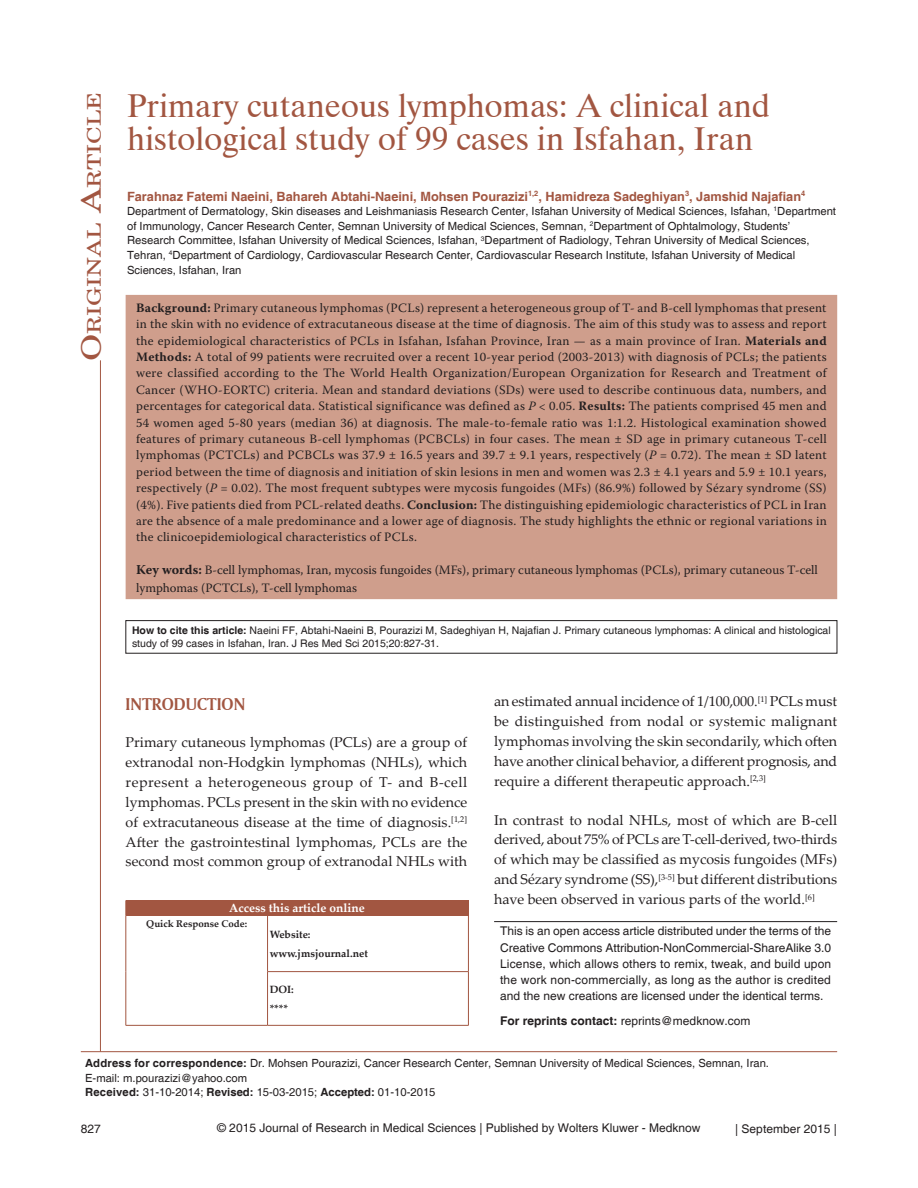
<style>
.page{position:relative;width:918px;height:1188px;background:#fff}
.page>*{position:absolute;margin:0;border:0;box-sizing:border-box;transform-origin:0 0}
.AT{font:33px/33px "Dutch 801 BT";color:#a25641}
.AH{font:18.9px "New Century Schlbk";color:#a25641;scale:1.3 1}
.t1{font:18px "Amerigo BT Bold A";color:#a25641}
.TX{font:14.25px/20px "Palatino Linotype";color:#231f20;text-align:justify}
.ABS{font:12.75px/16.4px "Warnock Pro";letter-spacing:.02em;color:#231f20;text-align:justify}
.KWD{font:12.75px/17.5px "Warnock Pro";color:#231f20}
.AU{font:700 12.75px "Helvetica";color:#a25641}
.C{font:12px/16.2px "Helvetica";color:#231f20;text-align:justify}
.AAO{font:700 12px "Palatino Linotype";color:#fff}
.AFF{font:11.25px/14.7px "Helvetica";color:#231f20}
.ADD{font:11.25px/14.5px "Helvetica";color:#231f20}
.HIS{font:11.25px "Helvetica";color:#231f20}
.SRC{font:10.5px/12.6px "Helvetica";color:#231f20}
.Web{font:700 10.5px/18.6px "Palatino Linotype";color:#231f20}
.QRC{font:700 9.75px "Palatino Linotype";color:#231f20}
.s1{font-size:27px}
.s2{font-weight:700}
.s3{font-style:italic}
.s4{font-weight:700;font-size:13.5px}
</style>
<div class="page">
<div style="left:126px;top:296px;width:710px;height:302px;background:#cf9e8c"></div>
<div style="left:126px;top:295px;width:711px;height:304px;border:2px solid #cf9e8c"></div>
<hr style="left:81px;top:1051px;width:756px;height:1px;background:#a25641">
<hr style="left:494px;top:921px;width:343px;height:1px;background:#231f20">
<div style="left:126px;top:900px;width:342px;height:15px;background:#a25641"></div>
<svg style="left:468px;top:900px;width:1px;height:15px"></svg>
<hr style="left:126px;top:916px;width:1px;height:56px;background:#a25641">
<hr style="left:126px;top:972px;width:1px;height:53px;background:#a25641">
<hr style="left:126px;top:915px;width:142px;height:1px;background:#a25641">
<hr style="left:267px;top:916px;width:1px;height:55px;background:#a25641">
<hr style="left:268px;top:915px;width:201px;height:1px;background:#a25641">
<hr style="left:468px;top:916px;width:1px;height:55px;background:#a25641">
<hr style="left:126px;top:1025px;width:142px;height:1px;background:#a25641">
<hr style="left:267px;top:972px;width:1px;height:53px;background:#a25641">
<hr style="left:267px;top:971px;width:202px;height:1px;background:#a25641">
<hr style="left:468px;top:972px;width:1px;height:53px;background:#a25641">
<hr style="left:268px;top:1025px;width:201px;height:1px;background:#a25641">
<div style="left:126px;top:620px;width:711px;height:33px;border:1px solid #231f20"></div>
<hr style="left:100px;top:360px;width:1px;height:692px;background:#a25641">
<p class="AH" style="left:83px;top:361px;width:209px;rotate:-90deg"><span class="s1">O</span>riginal <span class="s1">A</span>rticle</p>
<p class="AT" style="left:127px;top:89px;width:644px">Primary cutaneous lymphomas: A clinical and histological study of 99 cases in Isfahan, Iran</p>
<p class="AU" style="left:127px;top:188px;width:680px">Farahnaz Fatemi Naeini, Bahareh Abtahi-Naeini, Mohsen Pourazizi<sup>1,2</sup>, Hamidreza Sadeghiyan<sup>3</sup>, Jamshid Najafian<sup>4</sup></p>
<p class="AFF" style="left:127px;top:204px;width:710px">Department of Dermatology, Skin diseases and Leishmaniasis Research Center, Isfahan University of Medical Sciences, Isfahan, <sup>1</sup>Department of Immunology, Cancer Research Center, Semnan University of Medical Sciences, Semnan, <sup>2</sup>Department of Ophtalmology, Students’ Research Committee, Isfahan University of Medical Sciences, Isfahan, <sup>3</sup>Department of Radiology, Tehran University of Medical Sciences, Tehran, <sup>4</sup>Department of Cardiology, Cardiovascular Research Center, Cardiovascular Research Institute, Isfahan University of Medical Sciences, Isfahan, Iran</p>
<p class="ABS" style="left:136px;top:299px;width:692px"><span class="s2">Background:</span> Primary cutaneous lymphomas (PCLs) represent a heterogeneous group of T- and B-cell lymphomas that present in the skin with no evidence of extracutaneous disease at the time of diagnosis. The aim of this study was to assess and report the epidemiological characteristics of PCLs in Isfahan, Isfahan Province, Iran — as a main province of Iran. <span class="s2">Materials and Methods:</span> A total of 99 patients were recruited over a recent 10-year period (2003-2013) with diagnosis of PCLs; the patients were classified according to the The World Health Organization/European Organization for Research and Treatment of Cancer (WHO-EORTC) criteria. Mean and standard deviations (SDs) were used to describe continuous data, numbers, and percentages for categorical data. Statistical significance was defined as <span class="s3">P</span> &lt; 0.05. <span class="s2">Results:</span> The patients comprised 45 men and 54 women aged 5-80 years (median 36) at diagnosis. The male-to-female ratio was 1:1.2. Histological examination showed features of primary cutaneous B-cell lymphomas (PCBCLs) in four cases. The mean ± SD age in primary cutaneous T-cell lymphomas (PCTCLs) and PCBCLs was 37.9 ± 16.5 years and 39.7 ± 9.1 years, respectively (<span class="s3">P</span> = 0.72). The mean ± SD latent period between the time of diagnosis and initiation of skin lesions in men and women was 2.3 ± 4.1 years and 5.9 ± 10.1 years, respectively (<span class="s3">P</span> = 0.02). The most frequent subtypes were mycosis fungoides (MFs) (86.9%) followed by Sézary syndrome (SS) (4%). Five patients died from PCL-related deaths. <span class="s2">Conclusion:</span> The distinguishing epidemiologic characteristics of PCL in Iran are the absence of a male predominance and a lower age of diagnosis. The study highlights the ethnic or regional variations in the clinicoepidemiological characteristics of PCLs.</p>
<p class="KWD" style="left:136px;top:561px;width:683px"><span class="s4">Key words:</span> B-cell lymphomas, Iran, mycosis fungoides (MFs), primary cutaneous lymphomas (PCLs), primary cutaneous T-cell lymphomas (PCTCLs), T-cell lymphomas</p>
<p class="SRC" style="left:132px;top:625px;width:700px"><span class="s2">How to cite this article:</span> Naeini FF, Abtahi-Naeini B, Pourazizi M, Sadeghiyan H, Najafian J. Primary cutaneous lymphomas: A clinical and histological study of 99 cases in Isfahan, Iran. J Res Med Sci 2015;20:827-31.</p>
<h1 class="t1" style="left:126px;top:693px;width:121px">INTRODUCTION</h1>
<p class="TX" style="left:126px;top:732px;width:343px">Primary cutaneous lymphomas (PCLs) are a group of extranodal non-Hodgkin lymphomas (NHLs), which represent a heterogeneous group of T- and B-cell lymphomas. PCLs present in the skin with no evidence of extracutaneous disease at the time of diagnosis.<sup>[1,2] </sup>After the gastrointestinal lymphomas, PCLs are the second most common group of extranodal NHLs with</p>
<p class="AAO" style="left:229px;top:900px;width:137px">Access this article online</p>
<p class="QRC" style="left:146px;top:917px;width:102px">Quick Response Code:</p>
<p class="Web" style="left:270px;top:925px;width:100px">Website: www.jmsjournal.net</p>
<p class="Web" style="left:270px;top:980px;width:26px">DOI: ****</p>
<p class="TX" style="left:494px;top:691px;width:345px">an estimated annual incidence of 1/100,000.<sup>[1]</sup> PCLs must be distinguished from nodal or systemic malignant lymphomas involving the skin secondarily, which often have another clinical behavior, a different prognosis, and require a different therapeutic approach.<sup>[2,3]</sup></p>
<p class="TX" style="left:494px;top:809px;width:345px">In contrast to nodal NHLs, most of which are B-cell derived, about 75% of PCLs are T-cell-derived, two-thirds of which may be classified as mycosis fungoides (MFs) and Sézary syndrome (SS),<sup>[3-5]</sup> but different distributions have been observed in various parts of the world.<sup>[6]</sup></p>
<p class="C" style="left:500px;top:924px;width:333px">This is an open access article distributed under the terms of the Creative Commons Attribution-NonCommercial-ShareAlike 3.0<br>License, which allows others to remix, tweak, and build upon the work non-commercially, as long as the author is credited and the new creations are licensed under the identical terms.</p>
<p class="C" style="left:500px;top:1014px;width:252px"><span class="s2">For reprints contact:</span> reprints@medknow.com</p>
<p class="ADD" style="left:85px;top:1056px;width:685px"><span class="s2">Address for correspondence:</span> Dr. Mohsen Pourazizi, Cancer Research Center, Semnan University of Medical Sciences, Semnan, Iran.<br>E-mail: m.pourazizi@yahoo.com</p>
<p class="HIS" style="left:85px;top:1086px;width:352px"><span class="s2">Received:</span> 31-10-2014; <span class="s2">Revised:</span> 15-03-2015; <span class="s2">Accepted:</span> 01-10-2015</p>
<p class="C" style="left:81px;top:1122px;width:22px">827</p>
<p class="C" style="left:217px;top:1121px;width:485px">© 2015 Journal of Research in Medical Sciences | Published by Wolters Kluwer - Medknow</p>
<p class="C" style="left:735px;top:1121px;width:103px">| September 2015 |</p>
</div>
